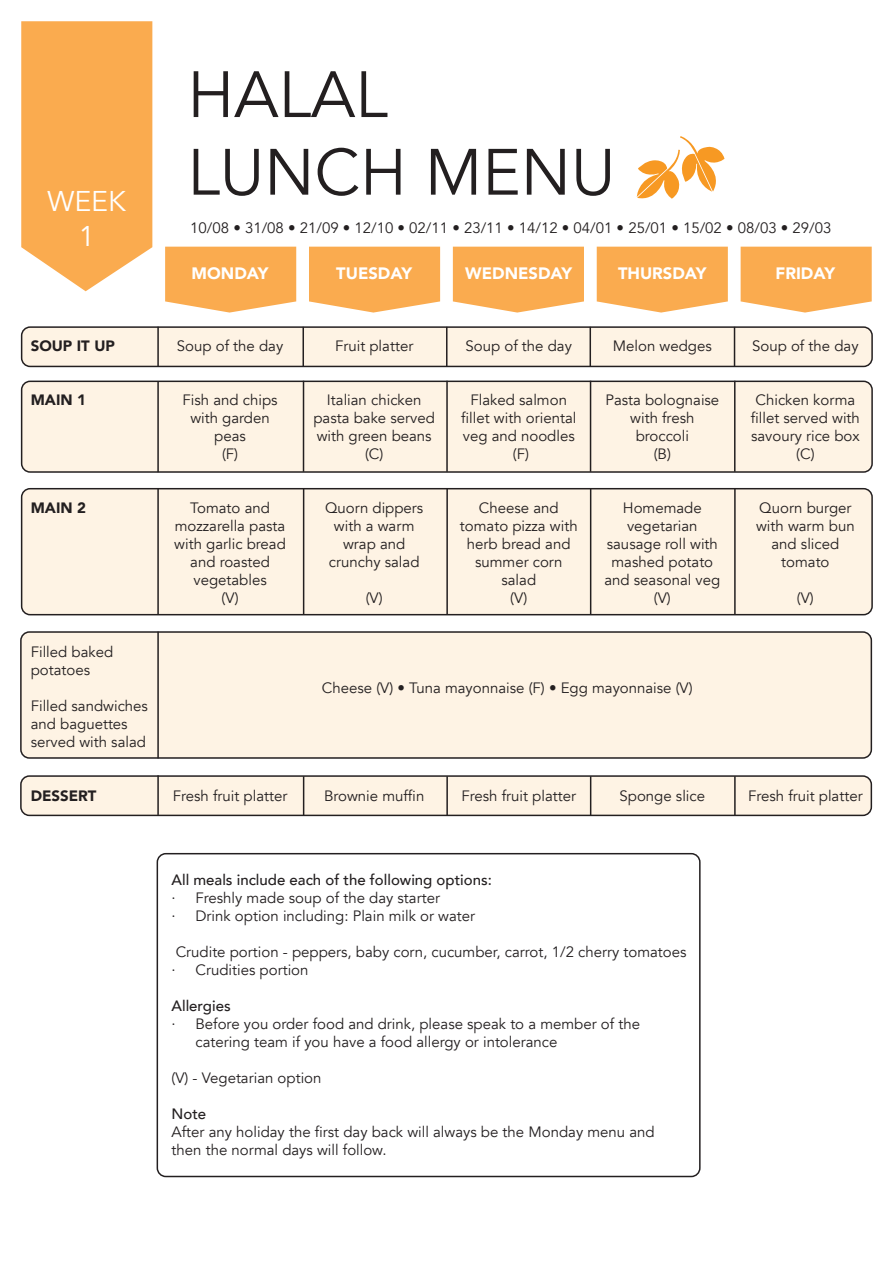
<style>
.page{position:relative;width:893px;height:1263px;background:#fff}
.page>*{position:absolute;margin:0;border:0;box-sizing:border-box;transform-origin:0 0}
.t1{font:64.65px "Avenir";color:#231f20}
.t2{font:28.5px "Avenir";color:#fff}
.t3{font:900 16.5px "Avenir";color:#fff}
.t4{font:15px/18px "Avenir";color:#231f20;text-align:center}
.t5{font:500 15px "Avenir";color:#231f20}
.t6{font:900 15px "Avenir";color:#231f20}
</style>
<div class="page">
<div style="left:22px;top:327px;width:850px;height:39px;background:#fef3e4;border-radius:9px"></div>
<div style="left:21px;top:326px;width:852px;height:41px;border:2px solid #231f20;border-radius:9px"></div>
<div style="left:22px;top:381px;width:850px;height:91px;background:#fef3e4;border-radius:9px"></div>
<div style="left:21px;top:381px;width:852px;height:92px;border:2px solid #231f20;border-radius:9px"></div>
<div style="left:22px;top:489px;width:850px;height:126px;background:#fef3e4;border-radius:9px"></div>
<div style="left:21px;top:488px;width:852px;height:127px;border:2px solid #231f20;border-radius:9px"></div>
<div style="left:21px;top:632px;width:850px;height:126px;background:#fef3e4;border-radius:9px"></div>
<div style="left:20px;top:631px;width:852px;height:128px;border:2px solid #231f20;border-radius:9px"></div>
<div style="left:21px;top:776px;width:850px;height:39px;background:#fef3e4;border-radius:9px"></div>
<div style="left:20px;top:775px;width:852px;height:41px;border:2px solid #231f20;border-radius:9px"></div>
<svg style="left:165px;top:247px;width:131px;height:66px;background:#fab25f"></svg>
<svg style="left:309px;top:247px;width:131px;height:66px;background:#fab25e"></svg>
<svg style="left:453px;top:247px;width:131px;height:66px;background:#fab25e"></svg>
<svg style="left:597px;top:247px;width:131px;height:66px;background:#fab25f"></svg>
<svg style="left:741px;top:247px;width:131px;height:66px;background:#fab25f"></svg>
<div style="left:157px;top:853px;width:544px;height:324px;border:2px solid #231f20;border-radius:9px"></div>
<hr style="left:157px;top:327px;width:2px;height:39px;background:#231f20">
<hr style="left:302px;top:327px;width:2px;height:39px;background:#231f20">
<hr style="left:446px;top:327px;width:1px;height:39px;background:#231f20">
<hr style="left:589px;top:327px;width:2px;height:39px;background:#231f20">
<hr style="left:734px;top:327px;width:1px;height:39px;background:#231f20">
<hr style="left:157px;top:382px;width:2px;height:90px;background:#231f20">
<hr style="left:157px;top:489px;width:2px;height:125px;background:#231f20">
<hr style="left:157px;top:632px;width:2px;height:126px;background:#231f20">
<hr style="left:157px;top:775px;width:2px;height:40px;background:#231f20">
<hr style="left:303px;top:381px;width:1px;height:91px;background:#231f20">
<hr style="left:446px;top:381px;width:2px;height:91px;background:#231f20">
<hr style="left:590px;top:381px;width:1px;height:91px;background:#231f20">
<hr style="left:734px;top:381px;width:1px;height:91px;background:#231f20">
<hr style="left:303px;top:489px;width:1px;height:126px;background:#231f20">
<hr style="left:446px;top:489px;width:2px;height:126px;background:#231f20">
<hr style="left:590px;top:489px;width:1px;height:126px;background:#231f20">
<hr style="left:734px;top:489px;width:2px;height:126px;background:#231f20">
<hr style="left:303px;top:776px;width:1px;height:40px;background:#231f20">
<hr style="left:446px;top:776px;width:2px;height:40px;background:#231f20">
<hr style="left:590px;top:776px;width:1px;height:40px;background:#231f20">
<hr style="left:734px;top:776px;width:2px;height:40px;background:#231f20">
<svg style="left:637px;top:136px;width:87px;height:63px"></svg>
<svg style="left:21px;top:21px;width:131px;height:270px;background:#fab15d"></svg>
<h2 class="t2" style="left:47px;top:185px;width:80px">WEEK</h2>
<h1 class="t1" style="left:187px;top:56px;width:202px">HALAL</h1>
<h1 class="t1" style="left:187px;top:134px;width:429px">LUNCH MENU</h1>
<h2 class="t2" style="left:79px;top:219px;width:17px">1</h2>
<p class="t4" style="left:190px;top:220px;width:643px">10/08 • 31/08 • 21/09 • 12/10 • 02/11 • 23/11 • 14/12 • 04/01 • 25/01 • 15/02 • 08/03 • 29/03</p>
<p class="t6" style="left:31px;top:332px;width:86px">SOUP IT UP</p>
<p class="t6" style="left:31px;top:386px;width:57px">MAIN 1</p>
<p class="t6" style="left:31px;top:494px;width:57px">MAIN 2</p>
<p class="t4" style="left:31px;top:643px;width:84px;text-align:left">Filled baked potatoes</p>
<p class="t4" style="left:31px;top:697px;width:119px;text-align:left">Filled sandwiches and baguettes served with salad</p>
<p class="t6" style="left:31px;top:782px;width:67px">DESSERT</p>
<p class="t3" style="left:192px;top:259px;width:78px">MONDAY</p>
<p class="t4" style="left:177px;top:337px;width:108px">Soup of the day</p>
<p class="t4" style="left:183px;top:391px;width:97px">Fish and chips with garden peas<br>(F)</p>
<p class="t4" style="left:174px;top:499px;width:113px">Tomato and mozzarella pasta with garlic bread and roasted vegetables<br>(V)</p>
<p class="t4" style="left:173px;top:787px;width:116px">Fresh fruit platter</p>
<p class="t3" style="left:336px;top:259px;width:77px">TUESDAY</p>
<p class="t4" style="left:335px;top:337px;width:80px">Fruit platter</p>
<p class="t4" style="left:313px;top:391px;width:123px">Italian chicken pasta bake served with green beans (C)</p>
<p class="t4" style="left:325px;top:499px;width:100px">Quorn dippers with a warm wrap and crunchy salad</p>
<p class="t4" style="left:366px;top:589px;width:18px">(V)</p>
<p class="t3" style="left:465px;top:259px;width:108px">WEDNESDAY</p>
<p class="t4" style="left:466px;top:337px;width:108px">Soup of the day</p>
<p class="t4" style="left:461px;top:391px;width:117px">Flaked salmon fillet with oriental veg and noodles (F)</p>
<p class="t4" style="left:460px;top:499px;width:119px">Cheese and tomato pizza with herb bread and summer corn salad<br>(V)</p>
<p class="t3" style="left:618px;top:259px;width:90px">THURSDAY</p>
<p class="t4" style="left:613px;top:337px;width:100px">Melon wedges</p>
<p class="t4" style="left:605px;top:391px;width:115px">Pasta bolognaise with fresh broccoli<br>(B)</p>
<p class="t4" style="left:604px;top:499px;width:117px">Homemade vegetarian sausage roll with mashed potato and seasonal veg (V)</p>
<p class="t4" style="left:322px;top:679px;width:372px">Cheese (V) • Tuna mayonnaise (F) • Egg mayonnaise (V)</p>
<p class="t4" style="left:324px;top:787px;width:102px">Brownie muffin</p>
<p class="t4" style="left:461px;top:787px;width:116px">Fresh fruit platter</p>
<p class="t4" style="left:620px;top:787px;width:87px">Sponge slice</p>
<p class="t5" style="left:172px;top:866px;width:322px">All meals include each of the following options:</p>
<p class="t4" style="left:172px;top:889px;width:305px;text-align:left">· Freshly made soup of the day starter<br>· Drink option including: Plain milk or water</p>
<p class="t4" style="left:172px;top:943px;width:516px;text-align:left">Crudite portion - peppers, baby corn, cucumber, carrot, 1/2 cherry tomatoes · Crudities portion</p>
<p class="t5" style="left:172px;top:992px;width:61px">Allergies</p>
<p class="t4" style="left:196px;top:1015px;width:446px;text-align:left;text-indent:-24px">· Before you order food and drink, please speak to a member of the catering team if you have a food allergy or intolerance</p>
<p class="t4" style="left:172px;top:1069px;width:151px">(V) - Vegetarian option</p>
<p class="t5" style="left:172px;top:1100px;width:36px">Note</p>
<p class="t4" style="left:172px;top:1123px;width:485px;text-align:left">After any holiday the first day back will always be the Monday menu and then the normal days will follow.</p>
<p class="t3" style="left:776px;top:259px;width:61px">FRIDAY</p>
<p class="t4" style="left:752px;top:337px;width:108px">Soup of the day</p>
<p class="t4" style="left:751px;top:391px;width:111px">Chicken korma fillet served with savoury rice box (C)</p>
<p class="t4" style="left:756px;top:499px;width:100px">Quorn burger with warm bun and sliced tomato</p>
<p class="t4" style="left:797px;top:589px;width:18px">(V)</p>
<p class="t4" style="left:748px;top:787px;width:116px">Fresh fruit platter</p>
</div>
